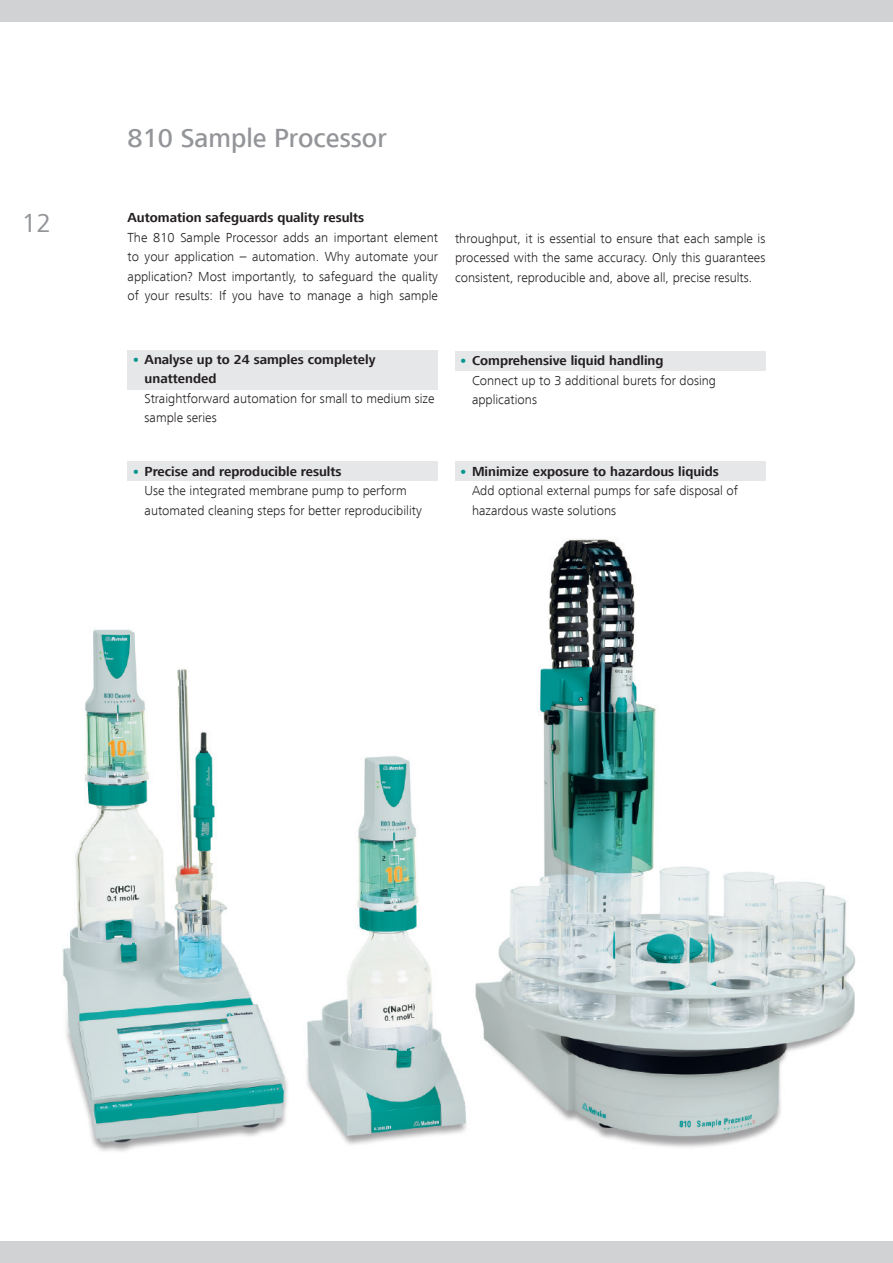
<style>
.page{position:relative;width:893px;height:1263px;background:#fff}
.page>*{position:absolute;margin:0;border:0;box-sizing:border-box;transform-origin:0 0}
.t1{font:500 27px "Frutiger Next LT";color:#939598}
.t2{font:27px "Frutiger Next LT";color:#939598}
.t3{font:300 13.5px/19.5px "Frutiger Next LT";color:#231f20}
.t4{font:700 13.5px/19.5px "Frutiger Next LT";color:#231f20}
.s1{font-weight:800;color:#00968f}
.s2{font-weight:700}
</style>
<div class="page">
<div style="left:0;top:0;width:893px;height:21px;background:#d1d2d4"></div>
<div style="left:0;top:1242px;width:893px;height:21px;background:#d1d2d4"></div>
<img style="left:475px;top:539px;width:381px;height:609px">
<img style="left:63px;top:629px;width:225px;height:523px">
<svg style="left:306px;top:756px;width:161px;height:389px"></svg>
<div style="left:455px;top:351px;width:310px;height:19px;background:#e6e7e9"></div>
<div style="left:128px;top:351px;width:310px;height:39px;background:#e6e7e9"></div>
<div style="left:128px;top:461px;width:310px;height:20px;background:#e6e7e9"></div>
<div style="left:455px;top:461px;width:310px;height:20px;background:#e6e7e9"></div>
<h1 class="t1" style="left:128px;top:123px;width:261px">810 Sample Processor</h1>
<h1 class="t2" style="left:22px;top:208px;width:31px">12</h1>
<p class="t4" style="left:128px;top:208px;width:238px">Automation safeguards quality results</p>
<p class="t3" style="left:128px;top:228px;width:312px;text-align:justify">The 810 Sample Processor adds an important element to your application – automation. Why automate your application? Most importantly, to safeguard the quality of your results: If you have to manage a high sample</p>
<p class="t3" style="left:455px;top:228px;width:312px;text-align:justify">throughput, it is essential to ensure that each sample is processed with the same accuracy. Only this guarantees consistent, reproducible and, above all, precise results.</p>
<p class="t4" style="left:145px;top:350px;width:232px;text-indent:-13px"><span class="s1">•</span> Analyse up to 24 samples completely unattended</p>
<p class="t3" style="left:145px;top:389px;width:291px">Straightforward automation for small to medium size sample series</p>
<p class="t3" style="left:472px;top:351px;width:246px;text-indent:-13px"><span class="s1">•</span> <span class="s2">Comprehensive liquid handling<br></span>Connect up to 3 additional burets for dosing applications</p>
<p class="t3" style="left:145px;top:461px;width:279px;text-indent:-13px"><span class="s1">•</span> <span class="s2">Precise and reproducible results<br></span>Use the integrated membrane pump to perform automated cleaning steps for better reproducibility</p>
<p class="t3" style="left:472px;top:461px;width:267px;text-indent:-13px"><span class="s1">•</span> <span class="s2">Minimize exposure to hazardous liquids<br></span>Add optional external pumps for safe disposal of hazardous waste solutions</p>
</div>
